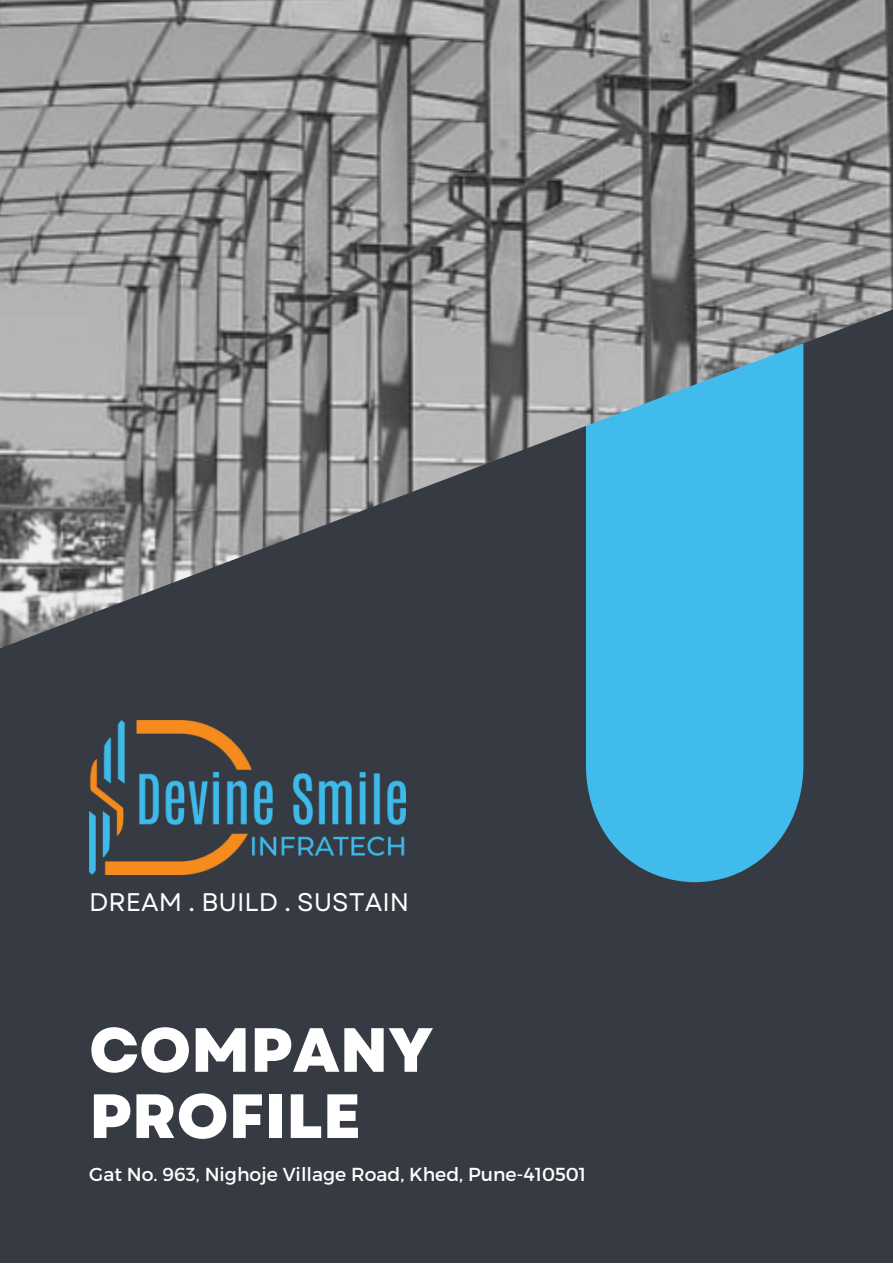
<style>
.page{position:relative;width:893px;height:1264px;background:#fff}
.page>*{position:absolute;margin:0;border:0;box-sizing:border-box;transform-origin:0 0}
.t1{font:800 62.25px/66.2px "Garet";color:#fff}
.t2{font:25.5px "Garet";color:#fff}
.t3{font:18.75px "Montserrat";color:#fff}
</style>
<div class="page">
<div style="left:0;top:0;width:892px;height:1262px;background:#363a42"></div>
<svg style="left:586px;top:648px;width:217px;height:234px;background:#3fadda"></svg>
<img style="left:0;top:0;width:892px;height:648px">
<img style="left:89px;top:720px;width:316px;height:154px">
<h2 class="t2" style="left:89px;top:884px;width:321px">DREAM . BUILD . SUSTAIN</h2>
<h1 class="t1" style="left:89px;top:1017px;width:345px">COMPANY<br>PROFILE</h1>
<p class="t3" style="left:89px;top:1162px;width:498px">Gat No. 963, Nighoje Village Road, Khed, Pune-410501</p>
</div>
